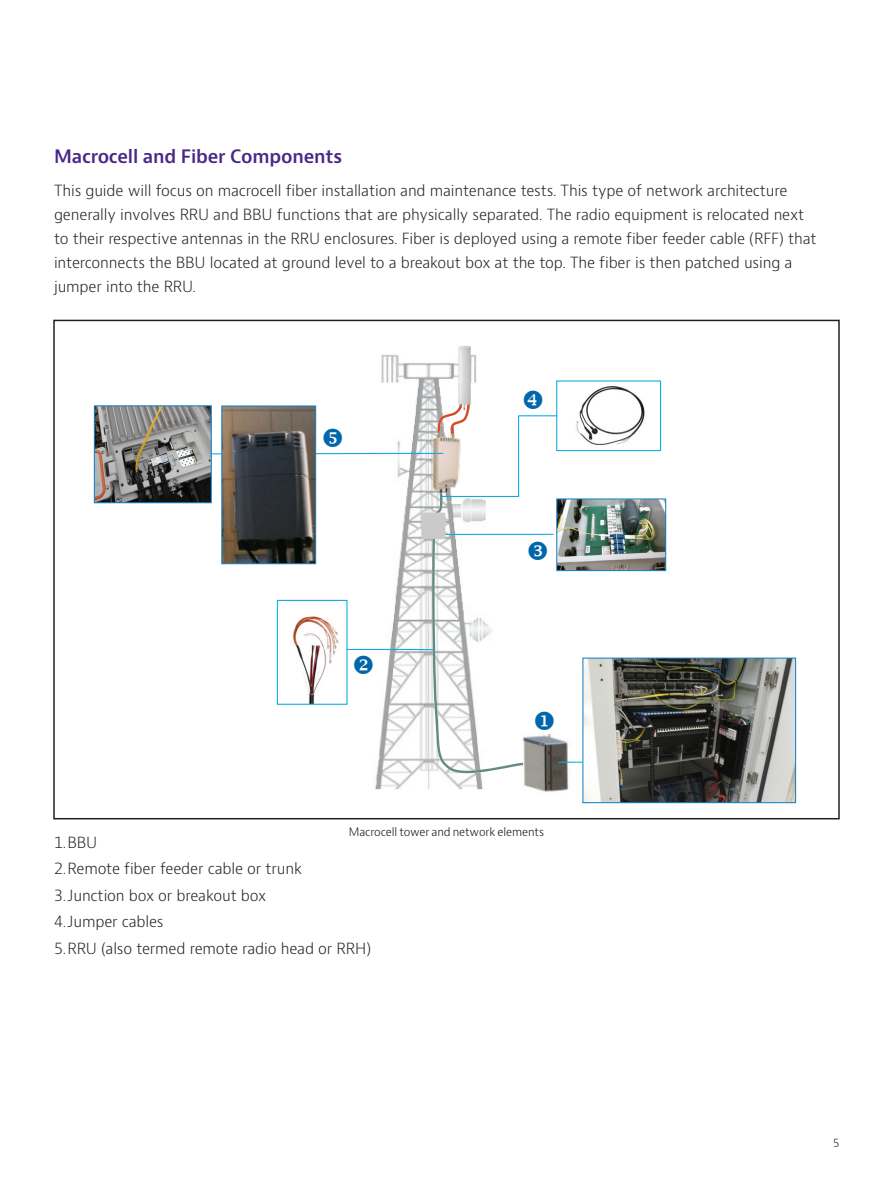
<style>
.page{position:relative;width:893px;height:1191px;background:#fff}
.page>*{position:absolute;margin:0;border:0;box-sizing:border-box;transform-origin:0 0}
.t1{font:600 18px "Bernino Sans";letter-spacing:-.01em;color:#4a2785}
.t2{font:300 15px/24px "Bernino Sans";letter-spacing:-.01em;color:#231f20}
.t3{font:300 12px "Bernino Sans";color:#231f20}
.t4{font:300 11.25px "Bernino Sans";letter-spacing:-.01em;color:#110a0c}
</style>
<div class="page">
<img style="left:375px;top:773px;width:108px;height:17px">
<img style="left:524px;top:773px;width:45px;height:19px">
<img style="left:582px;top:500px;width:82px;height:69px">
<div style="left:556px;top:498px;width:110px;height:73px;border:1px solid #1984c7"></div>
<img style="left:96px;top:407px;width:114px;height:94px">
<div style="left:94px;top:405px;width:118px;height:98px;border:1px solid #1984c7"></div>
<img style="left:584px;top:659px;width:210px;height:142px">
<div style="left:582px;top:657px;width:214px;height:146px;border:1px solid #1984c7"></div>
<img style="left:582px;top:386px;width:63px;height:60px">
<div style="left:556px;top:380px;width:105px;height:71px;border:1px solid #0baae0"></div>
<svg style="left:211px;top:346px;width:371px;height:427px"></svg>
<p class="t1" style="left:54px;top:145px;width:290px">Macrocell and Fiber Components</p>
<p class="t2" style="left:54px;top:179px;width:764px">This guide will focus on macrocell fiber installation and maintenance tests. This type of network architecture generally involves RRU and BBU functions that are physically separated. The radio equipment is relocated next to their respective antennas in the RRU enclosures. Fiber is deployed using a remote fiber feeder cable (RFF) that interconnects the BBU located at ground level to a breakout box at the top. The fiber is then patched using a jumper into the RRU.</p>
<p class="t4" style="left:349px;top:824px;width:197px">Macrocell tower and network elements</p>
<p class="t2" style="left:54px;top:830px;width:45px">1. BBU</p>
<p class="t2" style="left:54px;top:857px;width:249px">2. Remote fiber feeder cable or trunk</p>
<p class="t2" style="left:54px;top:883px;width:214px">3. Junction box or breakout box</p>
<p class="t2" style="left:54px;top:910px;width:111px">4. Jumper cables</p>
<p class="t2" style="left:54px;top:936px;width:319px">5. RRU (also termed remote radio head or RRH)</p>
<p class="t3" style="left:833px;top:1134px;width:8px">5</p>
</div>
